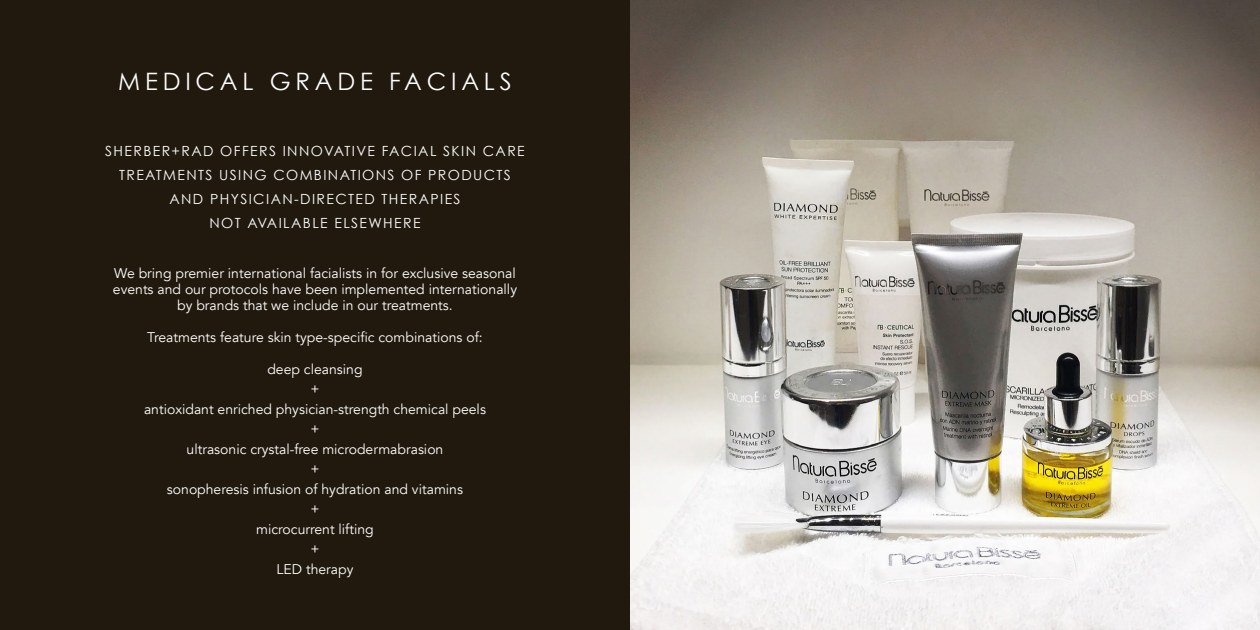
<style>
.page{position:relative;width:1260px;height:630px;background:#fff}
.page>*{position:absolute;margin:0;border:0;box-sizing:border-box;transform-origin:0 0}
.t1{font:24px "Century Gothic";letter-spacing:.2em;color:#fff}
.t2{font:14px/16px "Avenir";color:#fff;text-align:center}
.t3{font:14px/24px "Century Gothic";letter-spacing:.1em;color:#fff;text-align:center}
</style>
<div class="page">
<img style="left:630px;top:0;width:630px;height:630px">
<div style="left:0;top:0;width:630px;height:630px;background:#21190e"></div>
<h1 class="t1" style="left:118px;top:67px;width:395px">MEDICAL GRADE FACIALS</h1>
<p class="t3" style="left:105px;top:139px;width:421px">SHERBER+RAD OFFERS INNOVATIVE FACIAL SKIN CARE TREATMENTS USING COMBINATIONS OF PRODUCTS AND PHYSICIAN-DIRECTED THERAPIES<br>NOT AVAILABLE ELSEWHERE</p>
<p class="t2" style="left:113px;top:265px;width:406px">We bring premier international facialists in for exclusive seasonal events and our protocols have been implemented internationally by brands that we include in our treatments.</p>
<p class="t2" style="left:147px;top:329px;width:337px">Treatments feature skin type-specific combinations of:</p>
<p class="t2" style="left:267px;top:361px;width:97px">deep cleansing</p>
<p class="t3" style="left:311px;top:377px;width:10px">+</p>
<p class="t2" style="left:144px;top:401px;width:343px">antioxidant enriched physician-strength chemical peels</p>
<p class="t3" style="left:311px;top:417px;width:10px">+</p>
<p class="t2" style="left:187px;top:441px;width:258px">ultrasonic crystal-free microdermabrasion</p>
<p class="t3" style="left:311px;top:457px;width:10px">+</p>
<p class="t2" style="left:167px;top:481px;width:298px">sonopheresis infusion of hydration and vitamins</p>
<p class="t3" style="left:311px;top:497px;width:10px">+</p>
<p class="t2" style="left:256px;top:521px;width:119px">microcurrent lifting</p>
<p class="t3" style="left:311px;top:537px;width:10px">+</p>
<p class="t2" style="left:277px;top:562px;width:78px">LED therapy</p>
</div>
